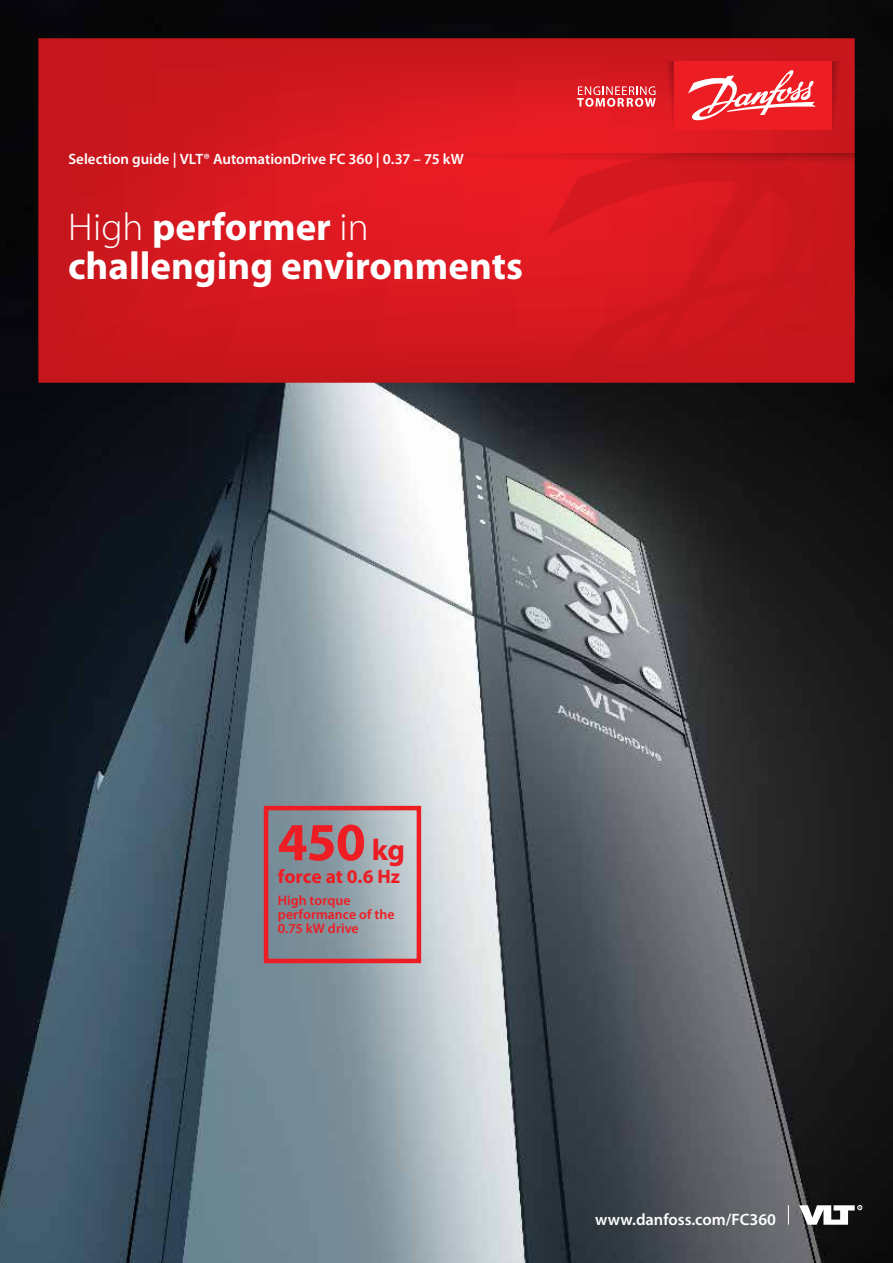
<style>
.page{position:relative;width:893px;height:1263px;background:#fff}
.page>*{position:absolute;margin:0;border:0;box-sizing:border-box;transform-origin:0 0}
.t1{font:700 54px "Myriad Pro";color:#ed1d24}
.t2{font:700 39px/39px "Myriad Pro";color:#fff}
.t3{font:700 19.5px "Myriad Pro";letter-spacing:-.005em;color:#ed1d24}
.t4{font:600 16.5px "Myriad Pro";color:#fff}
.t5{font:600 15px "Myriad Pro";color:#fff}
.t6{font:600 13.8px/13.8px "Myriad Pro";letter-spacing:.005em;color:#ed1d24}
.s1{font-weight:300}
.s2{font-size:30px}
</style>
<div class="page">
<img style="left:0;top:0;width:893px;height:1263px">
<svg style="left:799px;top:1205px;width:63px;height:20px"></svg>
<svg style="left:788px;top:1205px;width:1px;height:20px"></svg>
<div style="left:264px;top:806px;width:157px;height:157px;border:4px solid #ed1d24"></div>
<svg style="left:38px;top:38px;width:817px;height:345px;background:#d2181f"></svg>
<svg style="left:547px;top:166px;width:308px;height:217px;background:#d0171e"></svg>
<svg style="left:832px;top:61px;width:12px;height:69px"></svg>
<svg style="left:358px;top:153px;width:497px;height:13px;background:#d4181f"></svg>
<div style="left:674px;top:61px;width:158px;height:69px;background:#ed1d24"></div>
<svg style="left:577px;top:61px;width:97px;height:69px;background:#dd2d34"></svg>
<svg style="left:688px;top:70px;width:128px;height:51px"></svg>
<p class="t5" style="left:68px;top:150px;width:397px">Selection guide | VLT® AutomationDrive FC 360 | 0.37 – 75 kW</p>
<h2 class="t2" style="left:68px;top:206px;width:456px"><span class="s1">High</span> performer <span class="s1">in </span>challenging environments</h2>
<h1 class="t1" style="left:278px;top:807px;width:129px">450 <span class="s2">kg</span></h1>
<h3 class="t3" style="left:278px;top:863px;width:124px">force at 0.6 Hz</h3>
<p class="t6" style="left:278px;top:893px;width:118px">High torque performance of the<br>0.75 kW drive</p>
<p class="t4" style="left:595px;top:1209px;width:182px">www.danfoss.com/FC360</p>
</div>
